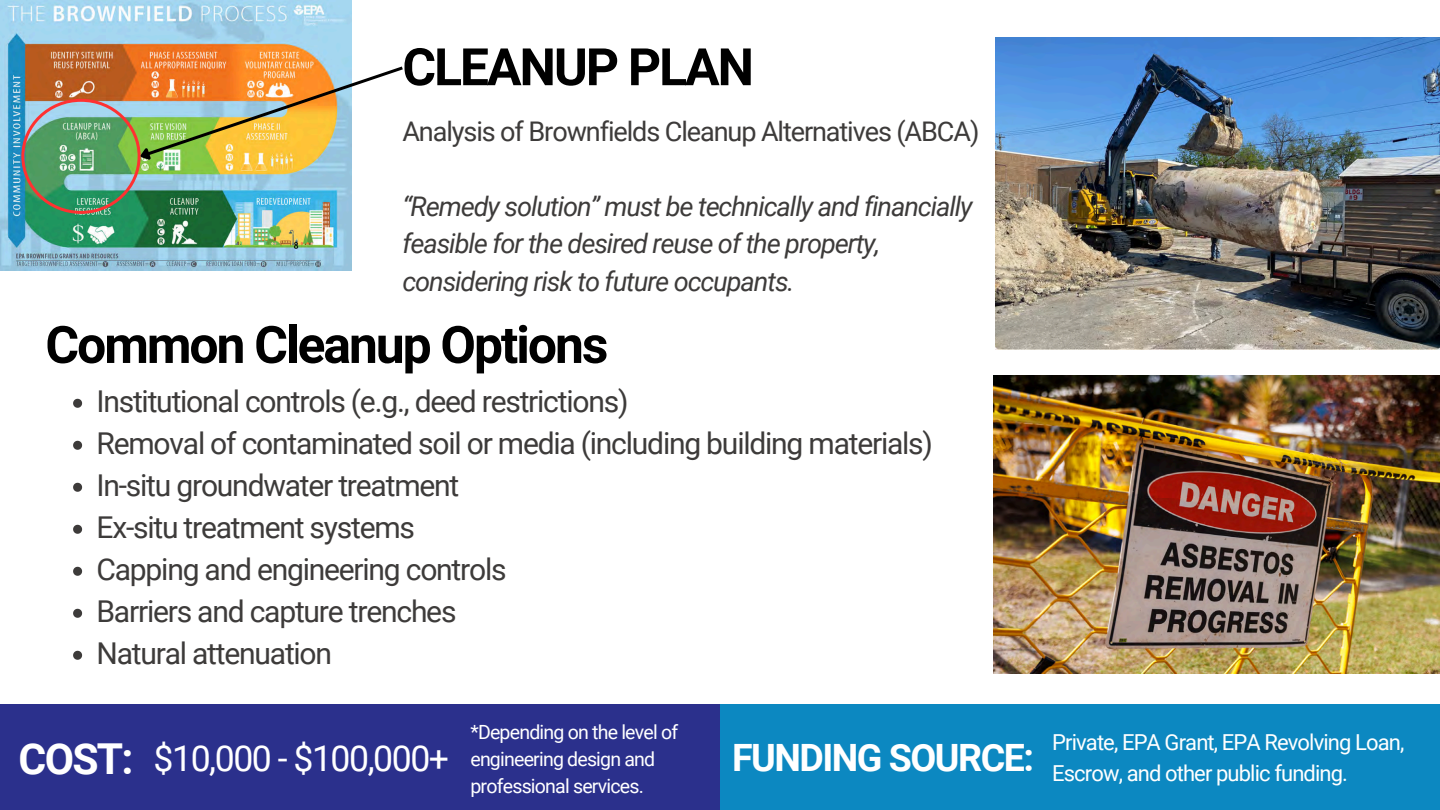
<style>
.page{position:relative;width:1440px;height:810px;background:#fff}
.page>*{position:absolute;margin:0;border:0;box-sizing:border-box;transform-origin:0 0}
.t1{font:700 51.6px "Roboto";letter-spacing:-.04em;color:#000}
.t2{font:700 42.6px "Roboto";color:#fff}
.t3{font:700 37.6px "Roboto";letter-spacing:-.04em;color:#fff}
.t4{font:35.6px "Roboto";letter-spacing:-.04em;color:#fff}
.t5{font:30.1px "Roboto";letter-spacing:-.04em;color:#3d3b3a}
.t6{font:italic 27.1px/37.5px "Roboto";letter-spacing:-.04em;color:#3d3b3a}
.t7{font:27.1px "Roboto";letter-spacing:-.04em;color:#3d3b3a}
.t8{font:22px/30.8px "Roboto";letter-spacing:-.04em;color:#fff}
.t9{font:19.6px/27.3px "Roboto";letter-spacing:-.04em;color:#fff}
</style>
<div class="page">
<img style="left:0;top:0;width:352px;height:271px">
<img style="left:21px;top:64px;width:382px;height:150px">
<div style="left:0;top:705px;width:720px;height:105px;background:#2b308c"></div>
<div style="left:720px;top:705px;width:720px;height:105px;background:#0c88c1"></div>
<img style="left:996px;top:37px;width:444px;height:313px">
<img style="left:994px;top:376px;width:446px;height:298px">
<svg style="left:73px;top:399px;width:9px;height:9px"></svg>
<svg style="left:73px;top:441px;width:9px;height:9px"></svg>
<svg style="left:73px;top:483px;width:9px;height:9px"></svg>
<svg style="left:73px;top:525px;width:9px;height:9px"></svg>
<svg style="left:73px;top:567px;width:9px;height:9px"></svg>
<svg style="left:73px;top:609px;width:9px;height:9px"></svg>
<svg style="left:73px;top:651px;width:9px;height:9px"></svg>
<h6 class="t1" style="left:402px;top:37px;width:353px">CLEANUP PLAN</h6>
<p class="t7" style="left:402px;top:116px;width:579px">Analysis of Brownfields Cleanup Alternatives (ABCA)</p>
<p class="t6" style="left:402px;top:188px;width:572px">“Remedy solution” must be technically and financially feasible for the desired reuse of the property, considering risk to future occupants.</p>
<p class="t1" style="left:45px;top:315px;width:565px">Common Cleanup Options</p>
<p class="t5" style="left:96px;top:384px;width:534px">Institutional controls (e.g., deed restrictions)</p>
<p class="t5" style="left:96px;top:426px;width:838px">Removal of contaminated soil or media (including building materials)</p>
<h3 class="t5" style="left:96px;top:468px;width:364px">In-situ groundwater treatment</h3>
<h5 class="t5" style="left:96px;top:510px;width:320px">Ex-situ treatment systems</h5>
<p class="t5" style="left:96px;top:552px;width:412px">Capping and engineering controls</p>
<p class="t5" style="left:96px;top:594px;width:362px">Barriers and capture trenches</p>
<h4 class="t5" style="left:96px;top:636px;width:237px">Natural attenuation</h4>
<p class="t9" style="left:470px;top:718px;width:209px">*Depending on the level of engineering design and professional services.</p>
<h2 class="t2" style="left:19px;top:734px;width:117px">COST:</h2>
<p class="t4" style="left:154px;top:738px;width:297px">$10,000 - $100,000+</p>
<p class="t3" style="left:732px;top:736px;width:304px">FUNDING SOURCE:</p>
<p class="t8" style="left:1052px;top:727px;width:354px">Private, EPA Grant, EPA Revolving Loan,<br>Escrow, and other public funding.</p>
</div>
